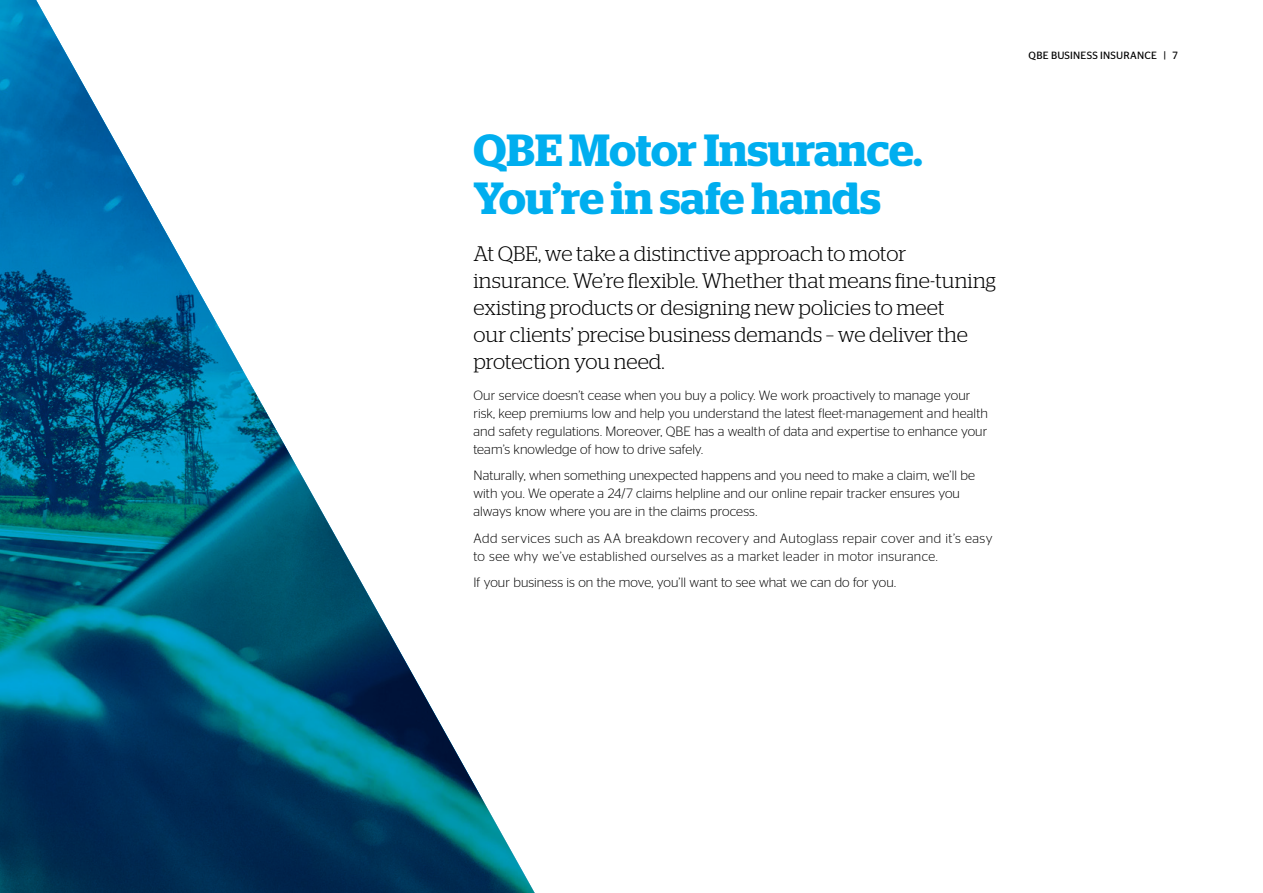
<style>
.page{position:relative;width:1263px;height:893px;background:#fff}
.page>*{position:absolute;margin:0;border:0;box-sizing:border-box;transform-origin:0 0}
.t1{font:600 45px/48px "Stag";letter-spacing:-.005em;color:#00aeef}
.t2{font:300 21px/27px "Stag";color:#000}
.t3{font:300 13.5px/18px "Stag Sans";letter-spacing:.01em;color:#000}
.t4{font:300 13.5px/18px "Stag Sans";letter-spacing:.03em;color:#000}
.t5{font:10.5px "Stag Sans";letter-spacing:.02em;color:#000}
</style>
<div class="page">
<img style="left:0;top:0;width:535px;height:893px">
<h1 class="t1" style="left:473px;top:126px;width:451px">QBE Motor Insurance.<br>You’re in safe hands</h1>
<h2 class="t2" style="left:473px;top:240px;width:524px">At QBE, we take a distinctive approach to motor insurance. We’re flexible. Whether that means fine-tuning existing products or designing new policies to meet<br>our clients’ precise business demands – we deliver the protection you need.</h2>
<p class="t3" style="left:473px;top:386px;width:516px">Our service doesn’t cease when you buy a policy. We work proactively to manage your risk, keep premiums low and help you understand the latest fleet-management and health and safety regulations. Moreover, QBE has a wealth of data and expertise to enhance your team’s knowledge of how to drive safely.</p>
<p class="t3" style="left:473px;top:466px;width:503px">Naturally, when something unexpected happens and you need to make a claim, we’ll be with you. We operate a 24/7 claims helpline and our online repair tracker ensures you always know where you are in the claims process.</p>
<p class="t4" style="left:473px;top:529px;width:521px">Add services such as AA breakdown recovery and Autoglass repair cover and it’s easy to see why we’ve established ourselves as a market leader in motor insurance.</p>
<p class="t3" style="left:473px;top:573px;width:424px">If your business is on the move, you’ll want to see what we can do for you.</p>
<p class="t5" style="left:1029px;top:50px;width:151px">QBE BUSINESS INSURANCE | 7</p>
</div>
